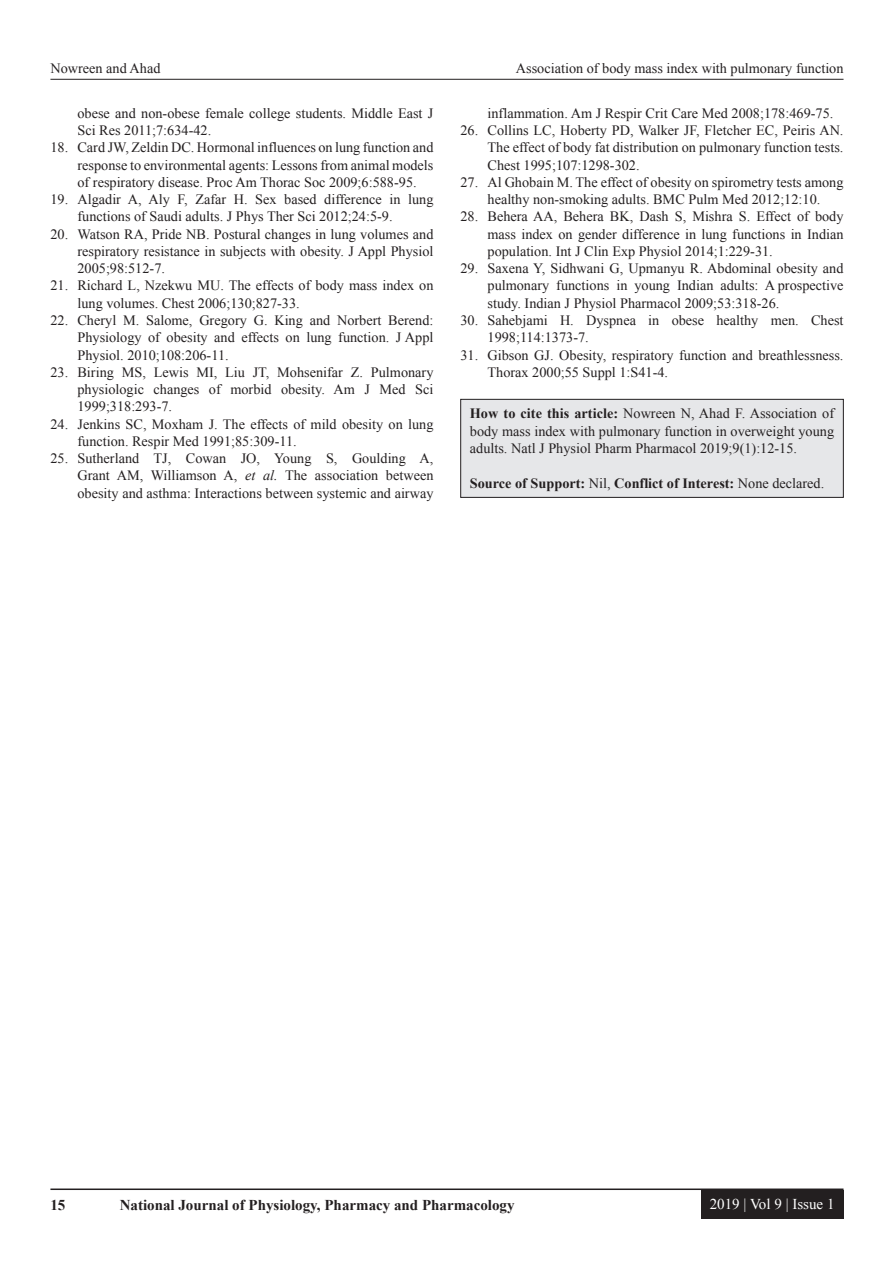
<style>
.page{position:relative;width:894px;height:1263px;background:#fff}
.page>*{position:absolute;margin:0;border:0;box-sizing:border-box;transform-origin:0 0}
.t1{font:700 15px "Times New Roman";color:#231f20}
.t2{font:15px "Times New Roman";color:#fff}
.REF{font:14.25px/17.2px "Times New Roman";color:#231f20;text-align:justify}
.HTC{font:14.25px/17.2px "Times New Roman";color:#231f20;text-align:justify}
.HTC-2{font:700 14.25px "Times New Roman";color:#231f20}
.s1{font-style:italic}
.s2{font-weight:700}
.s3{font-weight:400}
</style>
<div class="page">
<hr style="left:50px;top:79px;width:793px;height:1px;background:#231f20">
<hr style="left:50px;top:1188px;width:793px;height:2px;background:#231f20">
<div style="left:700px;top:1190px;width:143px;height:28px;background:#231f20"></div>
<div style="left:460px;top:399px;width:383px;height:98px;background:#e6e7e9"></div>
<div style="left:460px;top:399px;width:383px;height:98px;border:1px solid #231f20"></div>
<p class="REF" style="left:50px;top:59px;width:112px">Nowreen and Ahad</p>
<p class="REF" style="left:515px;top:59px;width:329px">Association of body mass index with pulmonary function</p>
<p class="REF" style="left:77px;top:104px;width:357px">obese and non-obese female college students. Middle East J<br>Sci Res 2011;7:634-42.</p>
<p class="REF" style="left:77px;top:139px;width:357px;text-indent:-27px">18. Card JW, Zeldin DC. Hormonal influences on lung function and response to environmental agents: Lessons from animal models of respiratory disease. Proc Am Thorac Soc 2009;6:588-95.</p>
<p class="REF" style="left:77px;top:191px;width:357px;text-indent:-27px">19. Algadir A, Aly F, Zafar H. Sex based difference in lung functions of Saudi adults. J Phys Ther Sci 2012;24:5‑9.</p>
<p class="REF" style="left:77px;top:225px;width:357px;text-indent:-27px">20. Watson RA, Pride NB. Postural changes in lung volumes and respiratory resistance in subjects with obesity. J Appl Physiol 2005;98:512-7.</p>
<p class="REF" style="left:77px;top:277px;width:357px;text-indent:-27px">21. Richard L, Nzekwu MU. The effects of body mass index on lung volumes. Chest 2006;130;827-33.</p>
<p class="REF" style="left:77px;top:311px;width:357px;text-indent:-27px">22. Cheryl M. Salome, Gregory G. King and Norbert Berend:<br>Physiology of obesity and effects on lung function. J Appl Physiol. 2010;108:206-11.</p>
<p class="REF" style="left:77px;top:363px;width:357px;text-indent:-27px">23. Biring MS, Lewis MI, Liu JT, Mohsenifar Z. Pulmonary physiologic changes of morbid obesity. Am J Med Sci 1999;318:293-7.</p>
<p class="REF" style="left:77px;top:415px;width:357px;text-indent:-27px">24. Jenkins SC, Moxham J. The effects of mild obesity on lung function. Respir Med 1991;85:309-11.</p>
<p class="REF" style="left:77px;top:449px;width:357px;text-indent:-27px">25. Sutherland TJ, Cowan JO, Young S, Goulding A, Grant AM, Williamson A, <span class="s1">et al.</span> The association between obesity and asthma: Interactions between systemic and airway</p>
<p class="REF" style="left:487px;top:104px;width:347px">inflammation. Am J Respir Crit Care Med 2008;178:469-75.</p>
<p class="REF" style="left:487px;top:122px;width:357px;text-indent:-27px">26. Collins LC, Hoberty PD, Walker JF, Fletcher EC, Peiris AN.<br>The effect of body fat distribution on pulmonary function tests.<br>Chest 1995;107:1298-302.</p>
<p class="REF" style="left:460px;top:173px;width:384px;text-align:center">27. Al Ghobain M. The effect of obesity on spirometry tests among healthy non-smoking adults. BMC Pulm Med 2012;12:10.</p>
<p class="REF" style="left:487px;top:208px;width:357px;text-indent:-27px">28. Behera AA, Behera BK, Dash S, Mishra S. Effect of body mass index on gender difference in lung functions in Indian population. Int J Clin Exp Physiol 2014;1:229-31.</p>
<p class="REF" style="left:487px;top:260px;width:357px;text-indent:-27px">29. Saxena Y, Sidhwani G, Upmanyu R. Abdominal obesity and pulmonary functions in young Indian adults: A prospective study. Indian J Physiol Pharmacol 2009;53:318-26.</p>
<p class="REF" style="left:487px;top:311px;width:357px;text-indent:-27px">30. Sahebjami H. Dyspnea in obese healthy men. Chest<br>1998;114:1373-7.</p>
<p class="REF" style="left:487px;top:346px;width:357px;text-indent:-27px">31. Gibson GJ. Obesity, respiratory function and breathlessness.<br>Thorax 2000;55 Suppl 1:S41-4.</p>
<p class="HTC" style="left:469px;top:405px;width:365px"><span class="s2">How to cite this article:</span> Nowreen N, Ahad F. Association of body mass index with pulmonary function in overweight young adults. Natl J Physiol Pharm Pharmacol 2019;9(1):12-15.</p>
<p class="HTC-2" style="left:469px;top:473px;width:356px">Source of Support: <span class="s3">Nil,</span> Conflict of Interest: <span class="s3">None declared.</span></p>
<p class="t1" style="left:50px;top:1194px;width:16px">15</p>
<p class="t1" style="left:120px;top:1194px;width:396px">National Journal of Physiology, Pharmacy and Pharmacology</p>
<p class="t2" style="left:709px;top:1194px;width:126px">2019 | Vol 9 | Issue 1</p>
</div>
